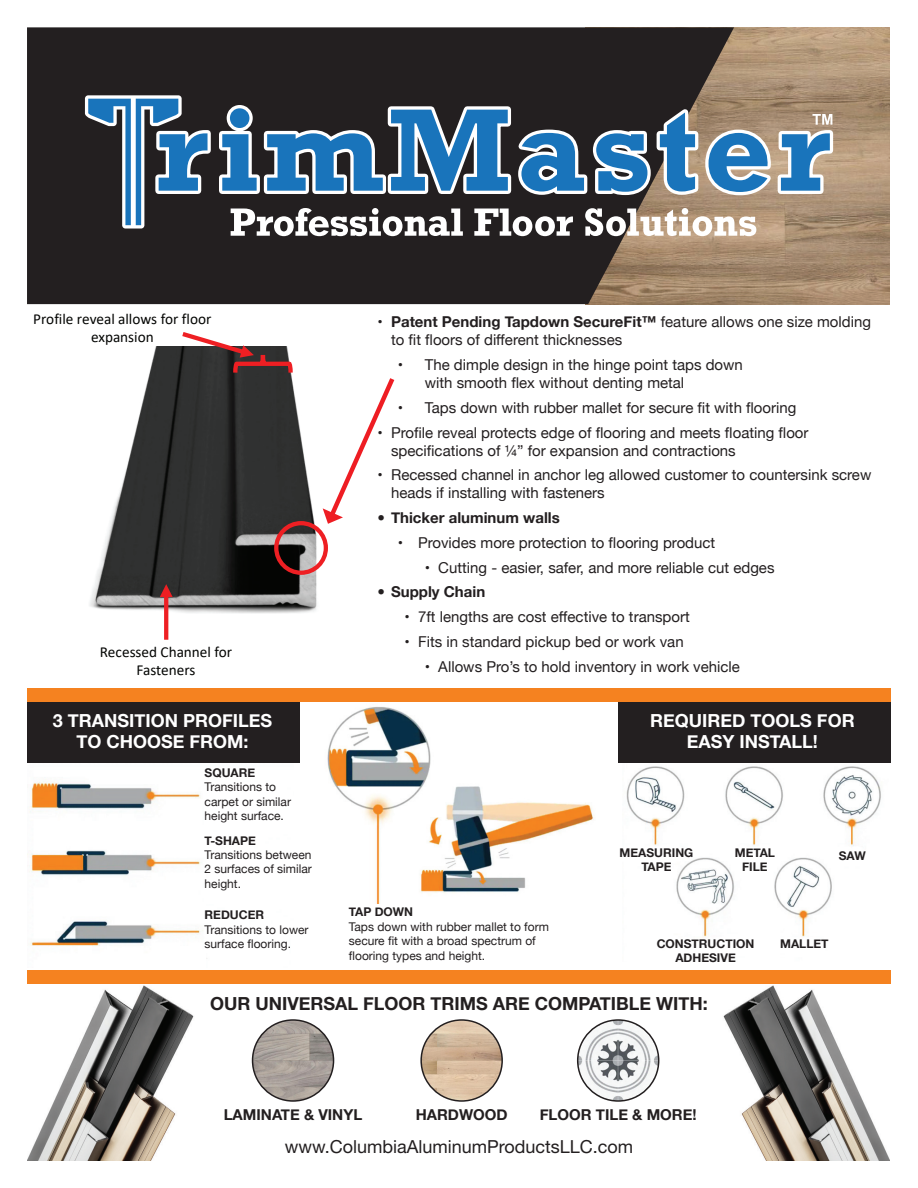
<style>
.page{position:relative;width:918px;height:1188px;background:#fff}
.page>*{position:absolute;margin:0;border:0;box-sizing:border-box;transform-origin:0 0}
.t1{font:700 18px/21.6px "Helvetica Neue";color:#fff;text-align:center}
.t2{font:700 18px "Helvetica Neue";color:#231f20}
.t3{font:18px "Helvetica Neue";color:#231f20}
.t4{font:15.3px/18.1px "Calibri";color:#040503;text-align:center}
.t5{font:15px/18px "Helvetica Neue";color:#231f20}
.t6{font:700 15px "Helvetica Neue";color:#231f20}
.t7{font:12px/14.4px "Helvetica Neue";color:#231f20}
.t8{font:700 12px/14.4px "Helvetica Neue";color:#231f20;text-align:center}
.s1{font-weight:700}
</style>
<div class="page">
<img style="left:626px;top:766px;width:255px;height:171px">
<img style="left:89px;top:346px;width:237px;height:267px">
<div style="left:274px;top:521px;width:54px;height:54px;border:4px solid #ee1f23;border-radius:50%"></div>
<svg style="left:160px;top:584px;width:13px;height:56px"></svg>
<svg style="left:182px;top:332px;width:113px;height:45px"></svg>
<img style="left:27px;top:779px;width:180px;height:180px">
<img style="left:327px;top:707px;width:267px;height:196px">
<div style="left:27px;top:688px;width:864px;height:14px;background:#f58220"></div>
<img style="left:734px;top:27px;width:156px;height:277px">
<svg style="left:27px;top:27px;width:707px;height:277px;background:#2f2927"></svg>
<svg style="left:85px;top:95px;width:751px;height:141px;background:#5e6e7c"></svg>
<img style="left:723px;top:986px;width:167px;height:175px">
<img style="left:27px;top:986px;width:167px;height:175px">
<img style="left:421px;top:1020px;width:81px;height:81px;border-radius:39px">
<div style="left:420px;top:1019px;width:83px;height:83px;border:2px solid #231f20;border-radius:50%"></div>
<img style="left:253px;top:1020px;width:81px;height:81px;border-radius:39px">
<div style="left:252px;top:1019px;width:82px;height:83px;border:2px solid #231f20;border-radius:50%"></div>
<img style="left:578px;top:1020px;width:81px;height:81px;border-radius:39px">
<div style="left:577px;top:1019px;width:82px;height:83px;border:2px solid #231f20;border-radius:50%"></div>
<div style="left:27px;top:971px;width:864px;height:13px;background:#f58220"></div>
<div style="left:618px;top:702px;width:273px;height:61px;background:#231f20"></div>
<div style="left:27px;top:702px;width:273px;height:61px;background:#231f20"></div>
<svg style="left:323px;top:373px;width:72px;height:151px"></svg>
<p class="t4" style="left:33px;top:310px;width:180px">Profile reveal allows for floor expansion</p>
<p class="t4" style="left:100px;top:643px;width:134px">Recessed Channel for<br>Fasteners</p>
<p class="t1" style="left:53px;top:709px;width:221px">3 TRANSITION PROFILES<br>TO CHOOSE FROM:</p>
<p class="t8" style="left:205px;top:765px;width:52px">SQUARE</p>
<p class="t7" style="left:205px;top:781px;width:88px">Transitions to carpet or similar height surface.</p>
<p class="t8" style="left:205px;top:833px;width:53px">T-SHAPE</p>
<p class="t7" style="left:205px;top:848px;width:109px;text-align:justify">Transitions between 2 surfaces of similar height.</p>
<p class="t8" style="left:205px;top:908px;width:61px">REDUCER</p>
<p class="t7" style="left:205px;top:923px;width:105px">Transitions to lower surface flooring.</p>
<p class="t5" style="left:391px;top:314px;width:482px;text-indent:-14px">• <span class="s1">Patent Pending Tapdown SecureFit™</span> feature allows one size molding to fit floors of different thicknesses</p>
<p class="t5" style="left:425px;top:357px;width:320px;text-indent:-27px">• The dimple design in the hinge point taps down with smooth flex without denting metal</p>
<p class="t5" style="left:398px;top:399px;width:400px">• Taps down with rubber mallet for secure fit with flooring</p>
<p class="t5" style="left:391px;top:424px;width:419px;text-indent:-14px">• Profile reveal protects edge of flooring and meets floating floor specifications of ¼” for expansion and contractions</p>
<p class="t5" style="left:391px;top:467px;width:482px;text-indent:-14px">• Recessed channel in anchor leg allowed customer to countersink screw heads if installing with fasteners</p>
<p class="t6" style="left:378px;top:508px;width:184px">• Thicker aluminum walls</p>
<p class="t5" style="left:398px;top:534px;width:319px">• Provides more protection to flooring product</p>
<p class="t5" style="left:425px;top:559px;width:351px">• Cutting - easier, safer, and more reliable cut edges</p>
<p class="t6" style="left:378px;top:583px;width:109px">• Supply Chain</p>
<p class="t5" style="left:405px;top:609px;width:287px">• 7ft lengths are cost effective to transport</p>
<p class="t5" style="left:405px;top:633px;width:281px">• Fits in standard pickup bed or work van</p>
<p class="t5" style="left:425px;top:658px;width:317px">• Allows Pro’s to hold inventory in work vehicle</p>
<p class="t1" style="left:650px;top:709px;width:206px">REQUIRED TOOLS FOR<br>EASY INSTALL!</p>
<p class="t8" style="left:349px;top:905px;width:66px">TAP DOWN</p>
<p class="t7" style="left:349px;top:920px;width:202px">Taps down with rubber mallet to form secure fit with a broad spectrum of flooring types and height.</p>
<p class="t8" style="left:620px;top:845px;width:75px">MEASURING<br>TAPE</p>
<p class="t8" style="left:735px;top:845px;width:42px">METAL<br>FILE</p>
<p class="t8" style="left:839px;top:848px;width:29px">SAW</p>
<p class="t8" style="left:657px;top:936px;width:99px">CONSTRUCTION<br>ADHESIVE</p>
<p class="t8" style="left:780px;top:936px;width:50px">MALLET</p>
<p class="t2" style="left:210px;top:992px;width:499px">OUR UNIVERSAL FLOOR TRIMS ARE COMPATIBLE WITH:</p>
<p class="t6" style="left:224px;top:1106px;width:140px">LAMINATE &amp; VINYL</p>
<p class="t6" style="left:540px;top:1106px;width:158px">FLOOR TILE &amp; MORE!</p>
<p class="t6" style="left:416px;top:1106px;width:93px">HARDWOOD</p>
<p class="t3" style="left:285px;top:1136px;width:350px">www.ColumbiaAluminumProductsLLC.com</p>
</div>
